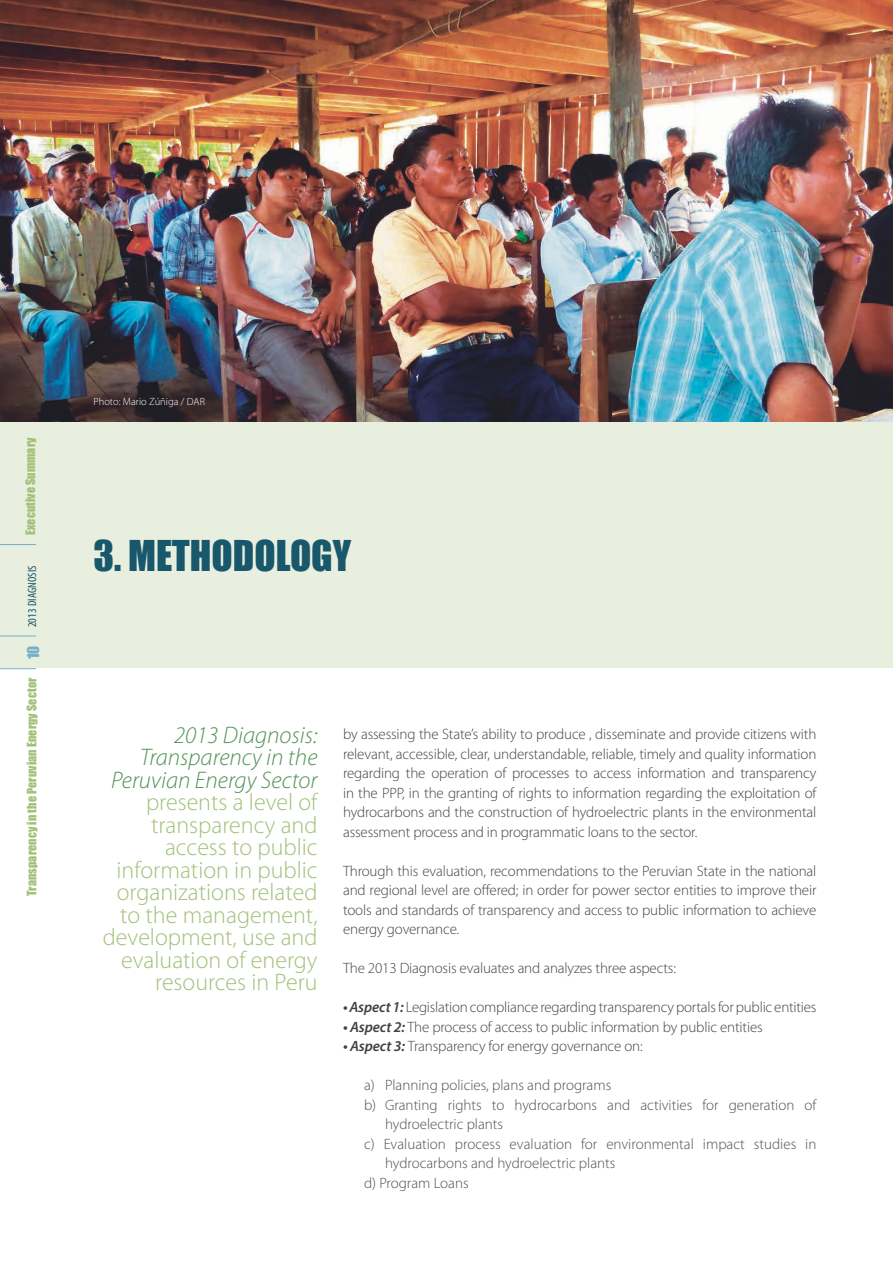
<style>
.page{position:relative;width:893px;height:1263px;background:#fff}
.page>*{position:absolute;margin:0;border:0;box-sizing:border-box;transform-origin:0 0}
.t1{font:39px "Impact";color:#18576c}
.t2{font:300 24px/22.5px "Myriad Pro";color:#a2c078;text-align:right}
.t3{font:italic 300 24px/22.5px "Myriad Pro";color:#539357;text-align:right}
.t4{font:300 15px/19.5px "Myriad Pro";letter-spacing:-.01em;color:#404245;text-align:justify}
.t5{font:300 15px "Myriad Pro";color:#4c4f52}
.t6{font:15px "Impact";color:#75afc8}
.t7{font:12px "Impact";letter-spacing:.01em;color:#a2c078}
.t8{font:condensed 12px "Myriad Pro";letter-spacing:.01em;color:#18576c}
.t9{font:300 10.5px "Myriad Pro";color:#fff}
.s1{font-weight:600;font-style:italic}
</style>
<div class="page">
<div style="left:0;top:421px;width:893px;height:247px;background:#e8efde"></div>
<img style="left:0;top:0;width:893px;height:421px">
<hr style="left:0;top:668px;width:36px;height:1px;background:#75afc8">
<hr style="left:0;top:636px;width:36px;height:1px;background:#75afc8">
<hr style="left:0;top:544px;width:36px;height:1px;background:#75afc8">
<p class="t7" style="left:23px;top:535px;width:99px;rotate:-90deg">Executive Summary</p>
<p class="t8" style="left:25px;top:627px;width:63px;rotate:-90deg">2013 DIAGNOSIS</p>
<p class="t6" style="left:24px;top:659px;width:15px;rotate:-90deg">10</p>
<p class="t7" style="left:25px;top:896px;width:220px;rotate:-90deg">Transparency in the Peruvian Energy Sector</p>
<p class="t9" style="left:94px;top:396px;width:113px">Photo: Mario Zúñiga / DAR</p>
<h1 class="t1" style="left:94px;top:532px;width:259px">3. METHODOLOGY</h1>
<h2 class="t3" style="left:111px;top:723px;width:208px">2013 Diagnosis:<br>Transparency in the<br>Peruvian Energy Sector</h2>
<h2 class="t2" style="left:103px;top:791px;width:216px">presents a level of transparency and access to public information in public organizations related to the management, development, use and evaluation of energy resources in Peru</h2>
<p class="t4" style="left:343px;top:724px;width:475px">by assessing the State’s ability to produce , disseminate and provide citizens with relevant, accessible, clear, understandable, reliable, timely and quality information regarding the operation of processes to access information and transparency in the PPP, in the granting of rights to information regarding the exploitation of hydrocarbons and the construction of hydroelectric plants in the environmental assessment process and in programmatic loans to the sector.</p>
<p class="t4" style="left:343px;top:861px;width:475px">Through this evaluation, recommendations to the Peruvian State in the national and regional level are offered; in order for power sector entities to improve their tools and standards of transparency and access to public information to achieve energy governance.</p>
<p class="t4" style="left:343px;top:958px;width:334px">The 2013 Diagnosis evaluates and analyzes three aspects:</p>
<p class="t4" style="left:343px;top:997px;width:475px"><span class="s1">• Aspect 1:</span> Legislation compliance regarding transparency portals for public entities</p>
<p class="t4" style="left:343px;top:1017px;width:421px"><span class="s1">• Aspect 2:</span> The process of access to public information by public entities</p>
<p class="t4" style="left:343px;top:1036px;width:301px"><span class="s1">• Aspect 3:</span> Transparency for energy governance on:</p>
<p class="t5" style="left:364px;top:1076px;width:249px">a) Planning policies, plans and programs</p>
<p class="t5" style="left:364px;top:1096px;width:454px">b) Granting rights to hydrocarbons and activities for generation of</p>
<p class="t5" style="left:385px;top:1115px;width:120px">hydroelectric plants</p>
<p class="t5" style="left:364px;top:1135px;width:454px">c) Evaluation process evaluation for environmental impact studies in</p>
<p class="t5" style="left:385px;top:1154px;width:232px">hydrocarbons and hydroelectric plants</p>
<p class="t5" style="left:364px;top:1174px;width:106px">d) Program Loans</p>
</div>
